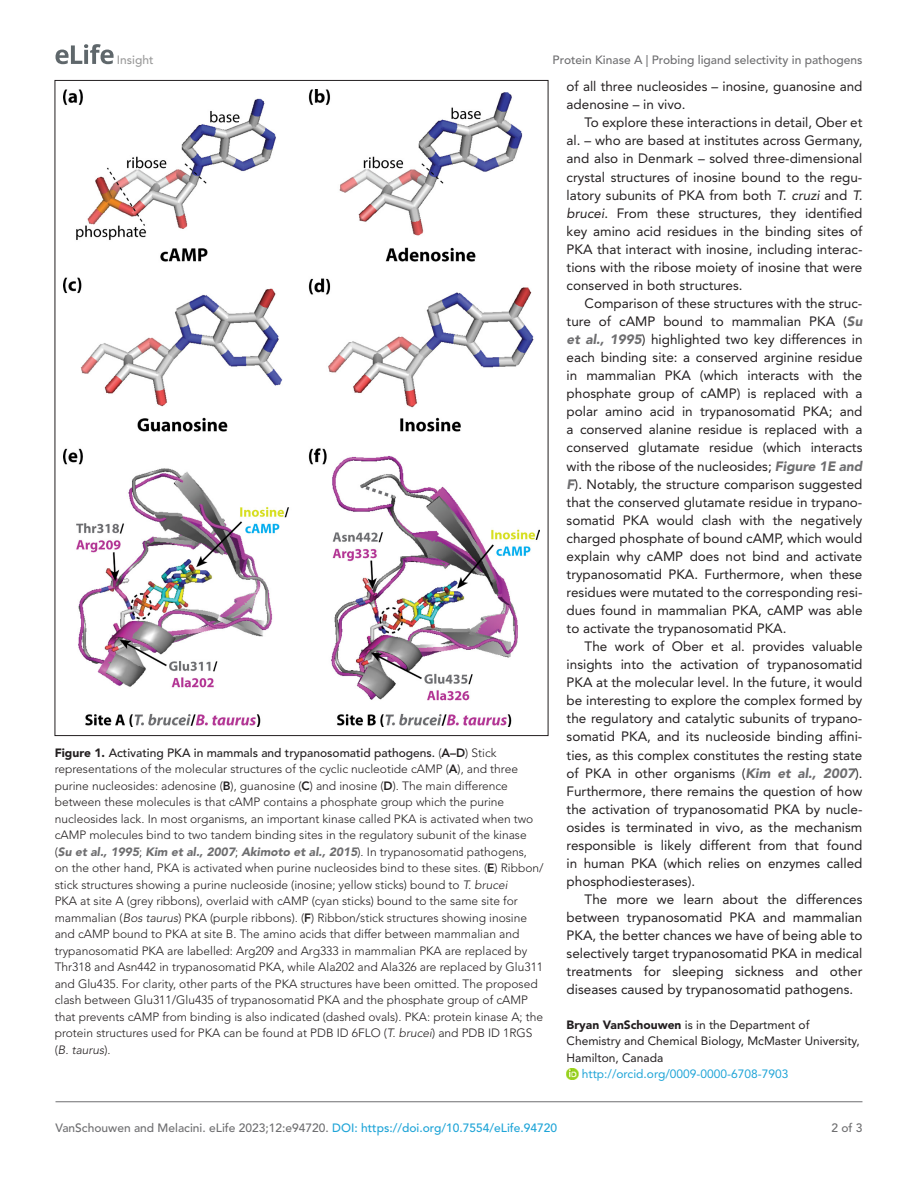
<style>
.page{position:relative;width:918px;height:1188px;background:#fff}
.page>*{position:absolute;margin:0;border:0;box-sizing:border-box;transform-origin:0 0}
.t1{font:13.5px/18px "Avenir LT Std";color:#231f20;text-align:justify}
.t2{font:300 12px/16.5px "Avenir LT Std";color:#231f20}
.t3{font:500 12px "Avenir LT Std";color:#6e6e70}
.t4{font:12px/16.5px "Avenir LT Std";color:#231f20}
.t5{font:12px "Avenir LT Std";color:#1ea4d7}
.t6{font:500 12px "Avenir LT Std";color:#9a9a9a}
.s1{font-weight:900}
.s2{font-weight:500}
.s3{font-weight:800}
.s4{font-weight:900;font-style:italic;color:#6e6e70}
.s5{font-style:italic}
.s6{color:#1ea4d7}
</style>
<div class="page">
<svg style="left:56px;top:44px;width:58px;height:20px"></svg>
<hr style="left:56px;top:1101px;width:806px;height:1px;background:#6e6e70">
<svg style="left:567px;top:1068px;width:12px;height:12px"></svg>
<img style="left:64px;top:89px;width:475px;height:638px">
<p class="t6" style="left:117px;top:53px;width:38px">Insight</p>
<p class="t2" style="left:55px;top:744px;width:490px"><span class="s1">Figure 1.</span> <span class="s2">Activating PKA in mammals and trypanosomatid pathogens.</span> (<span class="s3">A–D</span>) Stick representations of the molecular structures of the cyclic nucleotide cAMP (<span class="s3">A</span>), and three purine nucleosides: adenosine (<span class="s3">B</span>), guanosine (<span class="s3">C</span>) and inosine (<span class="s3">D</span>). The main difference between these molecules is that cAMP contains a phosphate group which the purine nucleosides lack. In most organisms, an important kinase called PKA is activated when two cAMP molecules bind to two tandem binding sites in the regulatory subunit of the kinase (<span class="s4">Su et al., 1995</span>; <span class="s4">Kim et al., 2007</span>; <span class="s4">Akimoto et al., 2015</span>). In trypanosomatid pathogens, on the other hand, PKA is activated when purine nucleosides bind to these sites. (<span class="s3">E</span>) Ribbon/ stick structures showing a purine nucleoside (inosine; yellow sticks) bound to <span class="s5">T. brucei<br></span>PKA at site A (grey ribbons), overlaid with cAMP (cyan sticks) bound to the same site for mammalian (<span class="s5">Bos taurus</span>) PKA (purple ribbons). (<span class="s3">F</span>) Ribbon/stick structures showing inosine and cAMP bound to PKA at site B. The amino acids that differ between mammalian and trypanosomatid PKA are labelled: Arg209 and Arg333 in mammalian PKA are replaced by Thr318 and Asn442 in trypanosomatid PKA, while Ala202 and Ala326 are replaced by Glu311 and Glu435. For clarity, other parts of the PKA structures have been omitted. The proposed clash between Glu311/Glu435 of trypanosomatid PKA and the phosphate group of cAMP that prevents cAMP from binding is also indicated (dashed ovals). PKA: protein kinase A; the protein structures used for PKA can be found at PDB ID 6FLO (<span class="s5">T. brucei</span>) and PDB ID 1RGS (<span class="s5">B. taurus</span>).</p>
<p class="t3" style="left:553px;top:53px;width:311px">Protein Kinase A | Probing ligand selectivity in pathogens</p>
<p class="t1" style="left:567px;top:78px;width:297px">of all three nucleosides – inosine, guanosine and adenosine – in vivo.</p>
<p class="t1" style="left:567px;top:114px;width:297px;text-indent:18px">To explore these interactions in detail, Ober et al. – who are based at institutes across Germany, and also in Denmark – solved three-dimensional crystal structures of inosine bound to the regu&shy;latory subunits of PKA from both <span class="s5">T. cruzi</span> and <span class="s5">T. brucei</span>. From these structures, they identified key amino acid residues in the binding sites of PKA that interact with inosine, including interac&shy;tions with the ribose moiety of inosine that were conserved in both structures.</p>
<p class="t1" style="left:567px;top:294px;width:297px;text-indent:18px">Comparison of these structures with the struc&shy;ture of cAMP bound to mammalian PKA (<span class="s4">Su et al., 1995</span>) highlighted two key differences in each binding site: a conserved arginine residue in mammalian PKA (which interacts with the phosphate group of cAMP) is replaced with a polar amino acid in trypanosomatid PKA; and a conserved alanine residue is replaced with a conserved glutamate residue (which interacts with the ribose of the nucleosides; <span class="s4">Figure 1E and F</span>). Notably, the structure comparison suggested that the conserved glutamate residue in trypano&shy;somatid PKA would clash with the negatively charged phosphate of bound cAMP, which would explain why cAMP does not bind and activate trypanosomatid PKA. Furthermore, when these residues were mutated to the corresponding resi&shy;dues found in mammalian PKA, cAMP was able to activate the trypanosomatid PKA.</p>
<p class="t1" style="left:567px;top:638px;width:297px;text-indent:18px">The work of Ober et al. provides valuable insights into the activation of trypanosomatid PKA at the molecular level. In the future, it would be interesting to explore the complex formed by the regulatory and catalytic subunits of trypano&shy;somatid PKA, and its nucleoside binding affini&shy;ties, as this complex constitutes the resting state of PKA in other organisms (<span class="s4">Kim et al., 2007</span>).<br>Furthermore, there remains the question of how the activation of trypanosomatid PKA by nucle&shy;osides is terminated in vivo, as the mechanism responsible is likely different from that found in human PKA (which relies on enzymes called phosphodiesterases).</p>
<p class="t1" style="left:567px;top:890px;width:297px;text-indent:18px">The more we learn about the differences between trypanosomatid PKA and mammalian PKA, the better chances we have of being able to selectively target trypanosomatid PKA in medical treatments for sleeping sickness and other diseases caused by trypanosomatid pathogens.</p>
<p class="t4" style="left:567px;top:1016px;width:295px"><span class="s1">Bryan VanSchouwen</span> is in the Department of<br>Chemistry and Chemical Biology, McMaster University,<br>Hamilton, Canada</p>
<p class="t5" style="left:582px;top:1067px;width:208px">http://orcid.org/0009-0000-6708-7903</p>
<p class="t3" style="left:56px;top:1121px;width:503px">VanSchouwen and Melacini. eLife 2023;12:e94720. <span class="s6">DOI: https://doi.org/10.7554/eLife.94720</span></p>
<p class="t3" style="left:831px;top:1121px;width:33px">2 of 3</p>
</div>
